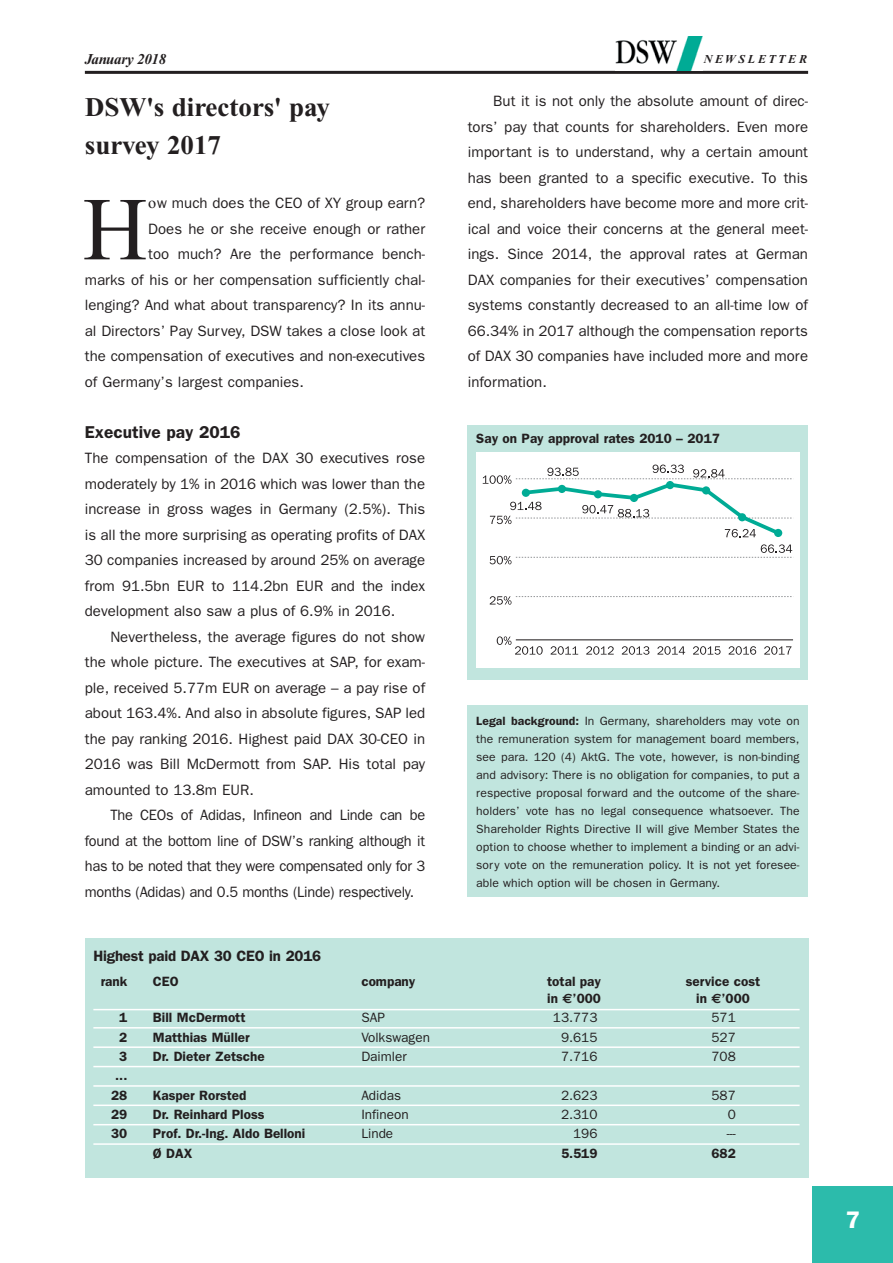
<style>
.page{position:relative;width:893px;height:1263px;background:#fff}
.page>*{position:absolute;margin:0;border:0;box-sizing:border-box;transform-origin:0 0}
.t1{font:89.7px "Times New Roman";color:#231f20}
.t2{font:700 27px/37.5px "Times New Roman";color:#231f20}
.t3{font:600 24px "Franklin Gothic";color:#fff}
.t4{font:600 17.25px "Franklin Gothic";color:#231f20}
.t5{font:15px/25.5px "Franklin Gothic";color:#231f20;text-align:justify}
.t6{font:600 15px "Franklin Gothic";letter-spacing:-.01em;color:#231f20}
.t7{font:italic 700 15px "Times New Roman";letter-spacing:-.02em;color:#231f20}
.t8{font:600 13.5px/19.4px "Franklin Gothic";color:#231f20;text-align:center}
.t9{font:13.5px "Franklin Gothic";color:#231f20}
.t10{font:12px/18px "Franklin Gothic";letter-spacing:.005em;color:#231f20;text-align:justify}
.t11{font:italic 700 12px "Times New Roman";color:#231f20}
.s1{font-family:"Times New Roman";font-size:16.2px}
.s2{font-weight:600}
.s3{font-family:"Euro Sans";font-weight:700}
</style>
<div class="page">
<hr style="left:85px;top:71px;width:723px;height:3px;background:#231f20">
<div style="left:812px;top:1186px;width:80px;height:77px;background:#2cbbab"></div>
<img style="left:615px;top:37px;width:87px;height:33px">
<div style="left:85px;top:938px;width:723px;height:239px;background:#c1e5de"></div>
<hr style="left:93px;top:1009px;width:706px;height:1px;background:#fff">
<hr style="left:93px;top:1027px;width:706px;height:2px;background:#fff">
<hr style="left:93px;top:1046px;width:706px;height:2px;background:#fff">
<hr style="left:93px;top:1066px;width:706px;height:1px;background:#fff">
<hr style="left:93px;top:1085px;width:706px;height:2px;background:#fff">
<hr style="left:93px;top:1105px;width:706px;height:1px;background:#fff">
<hr style="left:93px;top:1124px;width:706px;height:1px;background:#fff">
<hr style="left:93px;top:1143px;width:706px;height:2px;background:#fff">
<div style="left:468px;top:425px;width:340px;height:255px;background:#c1e5de"></div>
<div style="left:476px;top:452px;width:323px;height:215px;background:#fff"></div>
<svg style="left:489px;top:596px;width:303px;height:9px"></svg>
<hr style="left:516px;top:639px;width:277px;height:1px;background:#231f20">
<svg style="left:496px;top:636px;width:46px;height:19px"></svg>
<svg style="left:489px;top:544px;width:304px;height:20px"></svg>
<svg style="left:550px;top:646px;width:28px;height:9px"></svg>
<svg style="left:586px;top:646px;width:27px;height:9px"></svg>
<svg style="left:621px;top:646px;width:28px;height:9px"></svg>
<svg style="left:657px;top:646px;width:28px;height:9px"></svg>
<svg style="left:693px;top:646px;width:27px;height:9px"></svg>
<svg style="left:764px;top:646px;width:27px;height:9px"></svg>
<svg style="left:728px;top:646px;width:28px;height:9px"></svg>
<svg style="left:482px;top:465px;width:310px;height:73px"></svg>
<div style="left:522px;top:489px;width:8px;height:8px;background:#00ab95;border-radius:50%"></div>
<div style="left:558px;top:485px;width:8px;height:8px;background:#00ab95;border-radius:50%"></div>
<div style="left:594px;top:490px;width:8px;height:8px;background:#00ab95;border-radius:50%"></div>
<div style="left:630px;top:494px;width:8px;height:8px;background:#00ab95;border-radius:50%"></div>
<div style="left:666px;top:481px;width:8px;height:8px;background:#00ab95;border-radius:50%"></div>
<div style="left:702px;top:486px;width:8px;height:9px;background:#00ab95;border-radius:50%"></div>
<div style="left:738px;top:513px;width:8px;height:8px;background:#00ab95;border-radius:50%"></div>
<div style="left:774px;top:529px;width:8px;height:8px;background:#00ab95;border-radius:50%"></div>
<div style="left:468px;top:706px;width:340px;height:191px;background:#c1e5de"></div>
<p class="t7" style="left:85px;top:54px;width:83px">January 2018</p>
<p class="t11" style="left:703px;top:55px;width:105px">N E W S L E T T E R</p>
<h2 class="t2" style="left:85px;top:91px;width:246px">DSW's directors' pay survey 2017</h2>
<p class="t5" style="left:468px;top:90px;width:342px;text-indent:26px">But it is not only the absolute amount of direc&shy;tors’ pay that counts for shareholders. Even more important is to understand, why a certain amount has been granted to a specific executive. To this end, shareholders have become more and more crit&shy;ical and voice their concerns at the general meet&shy;ings. Since 2014, the approval rates at German DAX companies for their executives’ compensation systems constantly decreased to an all-time low of 66.34% in 2017 although the compensation reports of DAX 30 companies have included more and more information.</p>
<h1 class="t1" style="left:83px;top:197px;width:66px">H</h1>
<p class="t5" style="left:148px;top:192px;width:278px"><span class="s1">o</span>w much does the CEO of XY group earn?</p>
<p class="t5" style="left:148px;top:217px;width:278px">Does he or she receive enough or rather</p>
<p class="t5" style="left:148px;top:243px;width:278px">too much? Are the performance bench-</p>
<p class="t5" style="left:85px;top:268px;width:342px">marks of his or her compensation sufficiently chal-</p>
<p class="t5" style="left:85px;top:294px;width:342px">lenging? And what about transparency? In its annu-</p>
<p class="t5" style="left:85px;top:319px;width:342px">al Directors’ Pay Survey, DSW takes a close look at</p>
<p class="t5" style="left:85px;top:345px;width:342px">the compensation of executives and non-executives</p>
<p class="t5" style="left:85px;top:370px;width:220px">of Germany’s largest companies.</p>
<p class="t4" style="left:85px;top:426px;width:157px">Executive pay 2016</p>
<p class="t5" style="left:85px;top:447px;width:342px">The compensation of the DAX 30 executives rose moderately by 1% in 2016 which was lower than the increase in gross wages in Germany (2.5%). This is all the more surprising as operating profits of DAX 30 companies increased by around 25% on average from 91.5bn EUR to 114.2bn EUR and the index development also saw a plus of 6.9% in 2016.</p>
<p class="t5" style="left:85px;top:625px;width:342px;text-indent:26px">Nevertheless, the average figures do not show the whole picture. The executives at SAP, for exam&shy;ple, received 5.77m EUR on average – a pay rise of about 163.4%. And also in absolute figures, SAP led the pay ranking 2016. Highest paid DAX 30-CEO in 2016 was Bill McDermott from SAP. His total pay amounted to 13.8m EUR.</p>
<p class="t5" style="left:85px;top:804px;width:342px;text-indent:26px">The CEOs of Adidas, Infineon and Linde can be found at the bottom line of DSW’s ranking although it has to be noted that they were compensated only for 3 months (Adidas) and 0.5 months (Linde) respectively.</p>
<p class="t8" style="left:476px;top:430px;width:245px">Say on Pay approval rates 2010 – 2017</p>
<p class="t10" style="left:476px;top:713px;width:325px"><span class="s2">Legal background:</span> In Germany, shareholders may vote on the remuneration system for management board members, see para. 120 (4) AktG. The vote, however, is non-binding and advisory: There is no obligation for companies, to put a respective proposal forward and the outcome of the share&shy;holders’ vote has no legal consequence whatsoever. The Shareholder Rights Directive II will give Member States the option to choose whether to implement a binding or an advi&shy;sory vote on the remuneration policy. It is not yet foresee&shy;able which option will be chosen in Germany.</p>
<p class="t6" style="left:93px;top:950px;width:229px">Highest paid DAX 30 CEO in 2016</p>
<p class="t8" style="left:101px;top:972px;width:28px">rank</p>
<p class="t8" style="left:153px;top:972px;width:27px">CEO</p>
<p class="t8" style="left:361px;top:972px;width:55px">company</p>
<p class="t8" style="left:547px;top:972px;width:55px">total pay</p>
<p class="t8" style="left:685px;top:972px;width:76px">service cost</p>
<p class="t8" style="left:547px;top:990px;width:55px">in <span class="s3">€</span>’000</p>
<p class="t8" style="left:696px;top:990px;width:55px">in <span class="s3">€</span>’000</p>
<p class="t8" style="left:119px;top:1009px;width:10px">1</p>
<p class="t8" style="left:153px;top:1009px;width:94px">Bill McDermott</p>
<p class="t9" style="left:361px;top:1013px;width:25px">SAP</p>
<p class="t9" style="left:553px;top:1013px;width:46px">13.773</p>
<p class="t9" style="left:711px;top:1013px;width:26px">571</p>
<p class="t8" style="left:119px;top:1028px;width:10px">2</p>
<p class="t8" style="left:153px;top:1028px;width:98px">Matthias Müller</p>
<p class="t9" style="left:361px;top:1032px;width:70px">Volkswagen</p>
<p class="t9" style="left:561px;top:1032px;width:38px">9.615</p>
<p class="t9" style="left:711px;top:1032px;width:26px">527</p>
<p class="t8" style="left:119px;top:1048px;width:10px">3</p>
<p class="t8" style="left:153px;top:1048px;width:113px">Dr. Dieter Zetsche</p>
<p class="t9" style="left:361px;top:1052px;width:47px">Daimler</p>
<p class="t9" style="left:561px;top:1052px;width:38px">7.716</p>
<p class="t9" style="left:711px;top:1052px;width:26px">708</p>
<p class="t8" style="left:111px;top:1067px;width:18px">...<br>28</p>
<p class="t8" style="left:153px;top:1087px;width:95px">Kasper Rorsted</p>
<p class="t9" style="left:361px;top:1090px;width:41px">Adidas</p>
<p class="t9" style="left:561px;top:1090px;width:38px">2.623</p>
<p class="t9" style="left:711px;top:1090px;width:26px">587</p>
<p class="t8" style="left:111px;top:1106px;width:18px">29</p>
<p class="t8" style="left:153px;top:1106px;width:113px">Dr. Reinhard Ploss</p>
<p class="t9" style="left:361px;top:1110px;width:49px">Infineon</p>
<p class="t9" style="left:561px;top:1110px;width:38px">2.310</p>
<p class="t9" style="left:727px;top:1110px;width:10px">0</p>
<p class="t8" style="left:111px;top:1125px;width:18px">30</p>
<p class="t8" style="left:153px;top:1125px;width:154px">Prof. Dr.-Ing. Aldo Belloni</p>
<p class="t9" style="left:361px;top:1129px;width:33px">Linde</p>
<p class="t9" style="left:573px;top:1129px;width:26px">196</p>
<p class="t9" style="left:726px;top:1129px;width:10px">---</p>
<p class="t8" style="left:153px;top:1145px;width:41px">Ø DAX</p>
<p class="t8" style="left:561px;top:1145px;width:38px">5.519</p>
<p class="t8" style="left:711px;top:1145px;width:26px">682</p>
<h3 class="t3" style="left:845px;top:1212px;width:16px">7</h3>
</div>
